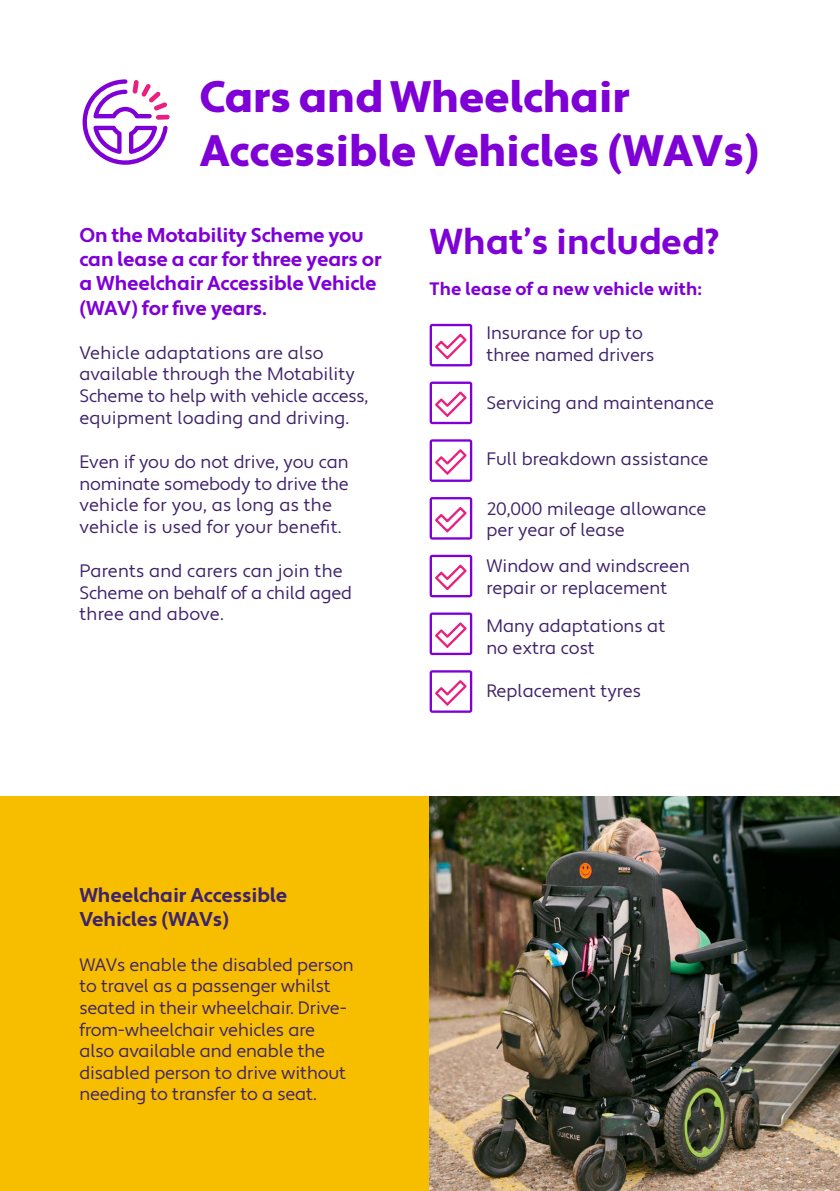
<style>
.page{position:relative;width:840px;height:1191px;background:#fff}
.page>*{position:absolute;margin:0;border:0;box-sizing:border-box;transform-origin:0 0}
.t1{font:900 44px/54px "Apertura";letter-spacing:-.01em;color:#7e00d6}
.t2{font:700 36px "Apertura";color:#7e00d6}
.t3{font:700 20px/24px "Apertura";letter-spacing:-.01em;color:#7e00d6}
.t4{font:700 20px/24px "Apertura";letter-spacing:-.01em;color:#3e236b}
.t5{font:18px/21.6px "Apertura";color:#3e236b}
.t6{font:700 18px "Apertura";color:#7e00d6}
</style>
<div class="page">
<svg style="left:429px;top:381px;width:43px;height:43px"></svg>
<svg style="left:429px;top:439px;width:43px;height:43px"></svg>
<svg style="left:429px;top:497px;width:43px;height:42px"></svg>
<svg style="left:429px;top:555px;width:43px;height:42px"></svg>
<svg style="left:429px;top:612px;width:43px;height:43px"></svg>
<svg style="left:429px;top:670px;width:43px;height:43px"></svg>
<svg style="left:429px;top:324px;width:43px;height:42px"></svg>
<svg style="left:82px;top:79px;width:86px;height:86px"></svg>
<div style="left:0;top:797px;width:429px;height:394px;background:#f7be00"></div>
<img style="left:429px;top:797px;width:410px;height:394px">
<h1 class="t1" style="left:199px;top:72px;width:561px">Cars and Wheelchair<br>Accessible Vehicles (WAVs)</h1>
<p class="t3" style="left:79px;top:224px;width:303px">On the Motability Scheme you can lease a car for three years or a Wheelchair Accessible Vehicle (WAV) for five years.</p>
<p class="t5" style="left:79px;top:342px;width:290px">Vehicle adaptations are also available through the Motability<br>Scheme to help with vehicle access, equipment loading and driving.</p>
<p class="t5" style="left:79px;top:451px;width:271px">Even if you do not drive, you can nominate somebody to drive the vehicle for you, as long as the vehicle is used for your benefit.</p>
<p class="t5" style="left:79px;top:560px;width:274px">Parents and carers can join the<br>Scheme on behalf of a child aged three and above.</p>
<h2 class="t2" style="left:429px;top:220px;width:291px">What’s included?</h2>
<p class="t6" style="left:429px;top:277px;width:273px">The lease of a new vehicle with:</p>
<p class="t5" style="left:486px;top:322px;width:169px">Insurance for up to three named drivers</p>
<p class="t5" style="left:486px;top:393px;width:229px">Servicing and maintenance</p>
<p class="t5" style="left:486px;top:448px;width:223px">Full breakdown assistance</p>
<p class="t5" style="left:486px;top:498px;width:221px">20,000 mileage allowance per year of lease</p>
<p class="t5" style="left:486px;top:555px;width:205px">Window and windscreen repair or replacement</p>
<p class="t5" style="left:486px;top:616px;width:180px">Many adaptations at no extra cost</p>
<p class="t5" style="left:486px;top:680px;width:156px">Replacement tyres</p>
<p class="t4" style="left:79px;top:884px;width:209px">Wheelchair Accessible<br>Vehicles (WAVs)</p>
<p class="t5" style="left:79px;top:954px;width:275px">WAVs enable the disabled person to travel as a passenger whilst seated in their wheelchair. Drive&shy;from-wheelchair vehicles are also available and enable the disabled person to drive without needing to transfer to a seat.</p>
</div>
